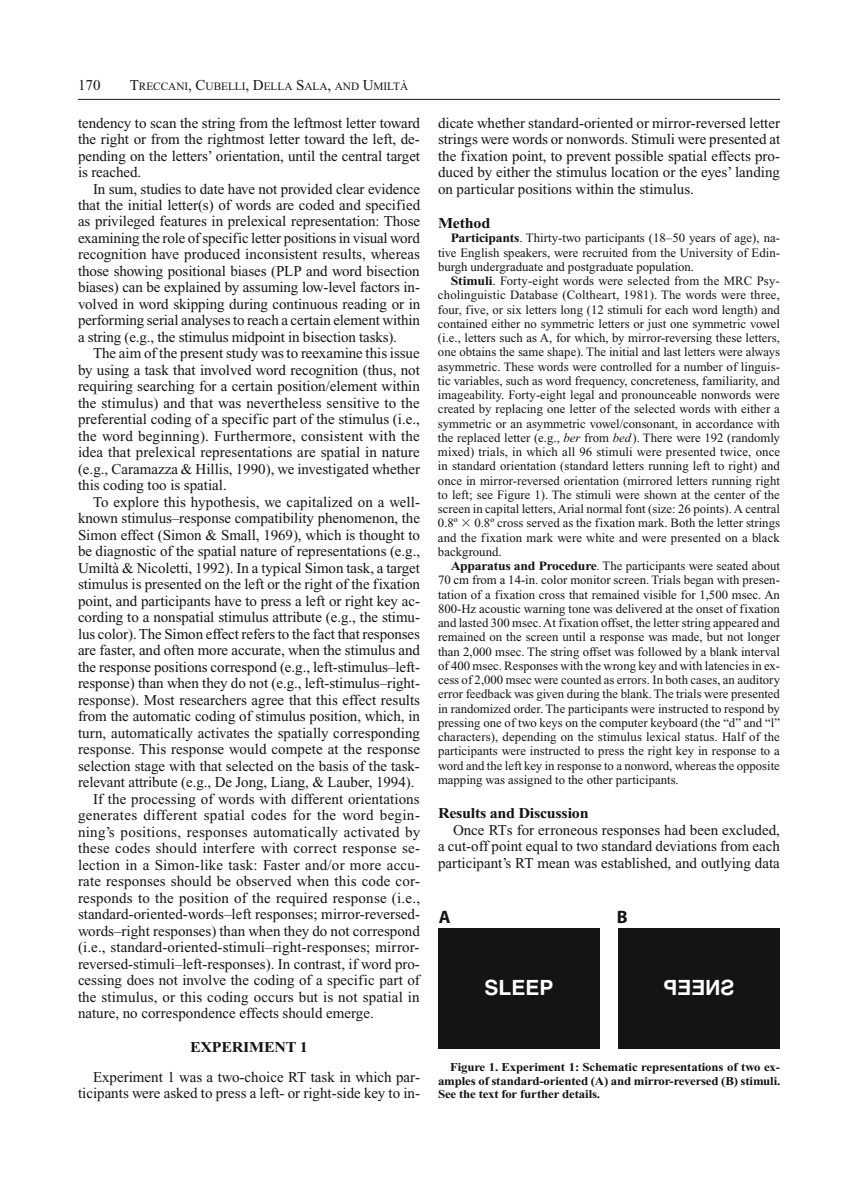
<style>
.page{position:relative;width:864px;height:1188px;background:#fff}
.page>*{position:absolute;margin:0;border:0;box-sizing:border-box;transform-origin:0 0}
.t1{font:700 21px "Helvetica";color:#fff}
.t2{font:700 18px "Myriad";color:#131413}
.t3{font:15px/16.5px "Times New Roman";color:#131413;text-align:justify}
.t4{font:15px "Times New Roman";letter-spacing:.02em;color:#131413}
.t5{font:700 15px "Times New Roman";letter-spacing:-.015em;color:#131413;scale:1.07 1}
.t6{font:12.75px/14.2px "Times New Roman";color:#131413;text-align:justify}
.t7{font:700 12px/13.5px "Times New Roman";letter-spacing:-.01em;color:#131413;text-align:justify;scale:1.07 1}
.t8{font:11.25px "Times New Roman";color:#131413}
.s1{font-size:15px}
.s2{font-weight:700}
.s3{font-style:italic}
</style>
<div class="page">
<hr style="left:78px;top:99px;width:702px;height:1px;background:#131413">
<div style="left:438px;top:928px;width:162px;height:120px;background:#131413"></div>
<div style="left:618px;top:928px;width:162px;height:120px;background:#131413"></div>
<p class="t3" style="left:78px;top:78px;width:24px">170</p>
<p class="t8" style="left:130px;top:82px;width:280px"><span class="s1">T</span>RECCANI<span class="s1">, C</span>UBELLI<span class="s1">, D</span>ELLA <span class="s1">S</span>ALA<span class="s1">,</span> AND <span class="s1">U</span>MILTÀ</p>
<p class="t3" style="left:78px;top:116px;width:344px">tendency to scan the string from the leftmost letter toward the right or from the rightmost letter toward the left, de&shy;pending on the letters’ orientation, until the central target is reached.</p>
<p class="t3" style="left:78px;top:182px;width:344px;text-indent:15px">In sum, studies to date have not provided clear evidence that the initial letter(s) of words are coded and specified as privileged features in prelexical representation: Those examining the role of specific letter positions in visual word recognition have produced inconsistent results, whereas those showing positional biases (PLP and word bisection biases) can be explained by assuming low-level factors in&shy;volved in word skipping during continuous reading or in performing serial analyses to reach a certain element within a string (e.g., the stimulus midpoint in bisection tasks).</p>
<p class="t3" style="left:78px;top:347px;width:344px;text-indent:15px">The aim of the present study was to reexamine this issue by using a task that involved word recognition (thus, not requiring searching for a certain position/element within the stimulus) and that was nevertheless sensitive to the preferential coding of a specific part of the stimulus (i.e., the word beginning). Furthermore, consistent with the idea that prelexical representations are spatial in nature (e.g., Caramazza &amp; Hillis, 1990), we investigated whether this coding too is spatial.</p>
<p class="t3" style="left:93px;top:495px;width:329px">To explore this hypothesis, we capitalized on a well-</p>
<p class="t3" style="left:78px;top:512px;width:344px">known stimulus–response compatibility phenomenon, the</p>
<p class="t3" style="left:78px;top:528px;width:344px">Simon effect (Simon &amp; Small, 1969), which is thought to</p>
<p class="t3" style="left:78px;top:545px;width:344px">be diagnostic of the spatial nature of representations (e.g.,</p>
<p class="t3" style="left:78px;top:561px;width:344px">Umiltà &amp; Nicoletti, 1992). In a typical Simon task, a target</p>
<p class="t3" style="left:78px;top:578px;width:344px">stimulus is presented on the left or the right of the fixation</p>
<p class="t3" style="left:78px;top:594px;width:344px">point, and participants have to press a left or right key ac-</p>
<p class="t3" style="left:78px;top:611px;width:344px">cording to a nonspatial stimulus attribute (e.g., the stimu-</p>
<p class="t3" style="left:78px;top:627px;width:343px">lus color). The Simon effect refers to the fact that responses</p>
<p class="t3" style="left:78px;top:644px;width:344px">are faster, and often more accurate, when the stimulus and</p>
<p class="t3" style="left:78px;top:660px;width:344px">the response positions correspond (e.g., left-stimulus–left-</p>
<p class="t3" style="left:78px;top:677px;width:344px">response) than when they do not (e.g., left-stimulus–right-</p>
<p class="t3" style="left:78px;top:693px;width:344px">response). Most researchers agree that this effect results</p>
<p class="t3" style="left:78px;top:710px;width:344px">from the automatic coding of stimulus position, which, in</p>
<p class="t3" style="left:78px;top:726px;width:344px">turn, automatically activates the spatially corresponding</p>
<p class="t3" style="left:78px;top:743px;width:344px">response. This response would compete at the response</p>
<p class="t3" style="left:78px;top:759px;width:343px">selection stage with that selected on the basis of the task-</p>
<p class="t3" style="left:78px;top:776px;width:338px">relevant attribute (e.g., De Jong, Liang, &amp; Lauber, 1994).</p>
<p class="t3" style="left:93px;top:792px;width:328px">If the processing of words with different orientations</p>
<p class="t4" style="left:78px;top:810px;width:343px">generates different spatial codes for the word begin-</p>
<p class="t4" style="left:78px;top:827px;width:344px">ning’s positions, responses automatically activated by</p>
<p class="t3" style="left:78px;top:842px;width:344px">these codes should interfere with correct response se-</p>
<p class="t3" style="left:78px;top:858px;width:344px">lection in a Simon-like task: Faster and/or more accu-</p>
<p class="t3" style="left:78px;top:875px;width:343px">rate responses should be observed when this code cor-</p>
<p class="t3" style="left:78px;top:891px;width:344px">responds to the position of the required response (i.e.,</p>
<p class="t3" style="left:78px;top:908px;width:344px">standard- oriented-words–left responses; mirror-reversed-</p>
<p class="t3" style="left:78px;top:924px;width:343px">words–right responses) than when they do not correspond</p>
<p class="t3" style="left:78px;top:941px;width:343px">(i.e., standard-oriented-stimuli–right-responses; mirror-</p>
<p class="t3" style="left:78px;top:957px;width:343px">reversed-stimuli–left- responses). In contrast, if word pro-</p>
<p class="t3" style="left:78px;top:974px;width:343px">cessing does not involve the coding of a specific part of</p>
<p class="t3" style="left:78px;top:990px;width:343px">the stimulus, or this coding occurs but is not spatial in</p>
<p class="t3" style="left:78px;top:1007px;width:297px">nature, no correspondence effects should emerge.</p>
<p class="t5" style="left:190px;top:1041px;width:112px">EXPERIMENT 1</p>
<p class="t3" style="left:78px;top:1070px;width:344px;text-align:right">Experiment 1 was a two-choice RT task in which par&shy;ticipants were asked to press a left- or right-side key to in-</p>
<p class="t7" style="left:438px;top:1061px;width:321px;text-indent:12px">Figure 1. Experiment 1: Schematic representations of two ex&shy;amples of standard-oriented (A) and mirror-reversed (B) stimuli.<br>See the text for further details.</p>
<p class="t3" style="left:438px;top:116px;width:344px">dicate whether standard-oriented or mirror-reversed letter strings were words or nonwords. Stimuli were presented at the fixation point, to prevent possible spatial effects pro&shy;duced by either the stimulus location or the eyes’ landing on particular positions within the stimulus.</p>
<p class="t5" style="left:438px;top:218px;width:50px">Method</p>
<p class="t6" style="left:438px;top:232px;width:343px;text-indent:13px"><span class="s2">Participants</span>. Thirty-two participants (18–50 years of age), na&shy;tive English speakers, were recruited from the University of Edin&shy;burgh undergraduate and postgraduate population.</p>
<p class="t6" style="left:438px;top:275px;width:344px;text-indent:13px"><span class="s2">Stimuli</span>. Forty-eight words were selected from the MRC Psy&shy;cholinguistic Database (Coltheart, 1981). The words were three, four, five, or six letters long (12 stimuli for each word length) and contained either no symmetric letters or just one symmetric vowel (i.e., letters such as A, for which, by mirror-reversing these letters, one obtains the same shape). The initial and last letters were always asymmetric. These words were controlled for a number of linguis&shy;tic variables, such as word frequency, concreteness, familiarity, and imageability. Forty-eight legal and pronounceable nonwords were created by replacing one letter of the selected words with either a symmetric or an asymmetric vowel/consonant, in accordance with the replaced letter (e.g., <span class="s3">ber</span> from <span class="s3">bed</span>). There were 192 (randomly mixed) trials, in which all 96 stimuli were presented twice, once in standard orientation (standard letters running left to right) and once in mirror-reversed orientation (mirrored letters running right to left; see Figure 1). The stimuli were shown at the center of the screen in capital letters, Arial normal font (size: 26 points). A central 0.8º</p>
<p class="t6" style="left:438px;top:517px;width:344px;text-indent:36px">0.8º cross served as the fixation mark. Both the letter strings and the fixation mark were white and were presented on a black background.</p>
<p class="t6" style="left:438px;top:560px;width:344px;text-indent:13px"><span class="s2">Apparatus and Procedure</span>. The participants were seated about 70 cm from a 14-in. color monitor screen. Trials began with presen&shy;tation of a fixation cross that remained visible for 1,500 msec. An 800-Hz acoustic warning tone was delivered at the onset of fixation and lasted 300 msec. At fixation offset, the letter string appeared and remained on the screen until a response was made, but not longer than 2,000 msec. The string offset was followed by a blank interval of 400 msec. Responses with the wrong key and with latencies in ex&shy;cess of 2,000 msec were counted as errors. In both cases, an auditory error feedback was given during the blank. The trials were presented in randomized order. The participants were instructed to respond by pressing one of two keys on the computer keyboard (the “d” and “l” characters), depending on the stimulus lexical status. Half of the participants were instructed to press the right key in response to a word and the left key in response to a nonword, whereas the opposite mapping was assigned to the other participants.</p>
<p class="t5" style="left:438px;top:808px;width:142px">Results and Discussion</p>
<p class="t3" style="left:438px;top:823px;width:344px;text-indent:15px">Once RTs for erroneous responses had been excluded, a cut-off point equal to two standard deviations from each participant’s RT mean was established, and outlying data</p>
<p class="t2" style="left:439px;top:910px;width:13px">A</p>
<p class="t2" style="left:617px;top:910px;width:12px">B</p>
<h1 class="t1" style="left:485px;top:980px;width:70px">SLEEP</h1>
</div>
